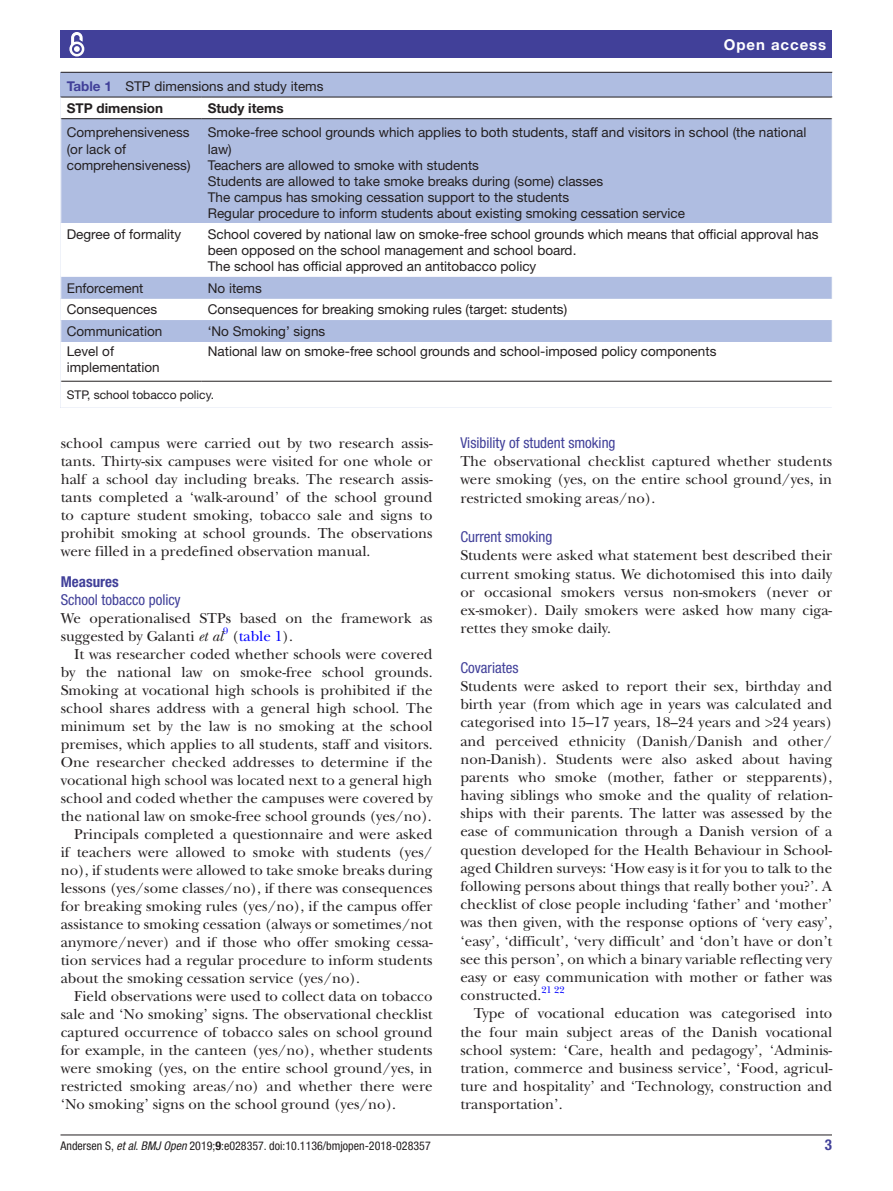
<style>
.page{position:relative;width:893px;height:1191px;background:#fff}
.page>*{position:absolute;margin:0;border:0;box-sizing:border-box;transform-origin:0 0}
.t1{font:15px/18.1px "New Baskerville";color:#231f20;text-align:justify}
.t2{font:condensed 15px "Helvetica Neue LT Std";color:#414099}
.t3{font:700 15px "Helvetica Neue LT Std";letter-spacing:.065em;color:#fff}
.t4{font:700 condensed 15px "Helvetica Neue LT Std";color:#414099}
.t5{font:13.5px/16.2px "Helvetica Neue LT Std";color:#231f20}
.t6{font:700 13.5px "Helvetica Neue LT Std";color:#231f20}
.t7{font:condensed 12px "Helvetica Neue LT Std";color:#231f20}
.t8{font:12px "Helvetica Neue LT Std";color:#231f20}
.t9{font:9.9px "New Baskerville";color:#00f}
.s1{font-weight:700;color:#414099}
.s2{font-weight:700}
.s3{font-style:italic}
.s4{color:#00f}
</style>
<div class="page">
<hr style="left:61px;top:1134px;width:771px;height:1px;background:#231f20">
<div style="left:61px;top:31px;width:771px;height:27px;background:#414099"></div>
<svg style="left:69px;top:32px;width:16px;height:25px"></svg>
<div style="left:61px;top:73px;width:771px;height:335px;background:#afbde1"></div>
<hr style="left:61px;top:72px;width:771px;height:1px;background:#231f20">
<div style="left:61px;top:98px;width:771px;height:310px;background:#fff"></div>
<svg style="left:61px;top:119px;width:771px;height:223px"></svg>
<hr style="left:61px;top:97px;width:141px;height:1px;background:#231f20">
<hr style="left:61px;top:118px;width:141px;height:1px;background:#231f20">
<hr style="left:202px;top:97px;width:630px;height:1px;background:#231f20">
<hr style="left:202px;top:118px;width:630px;height:1px;background:#231f20">
<hr style="left:202px;top:381px;width:630px;height:1px;background:#231f20">
<hr style="left:61px;top:381px;width:141px;height:1px;background:#231f20">
<svg style="left:60px;top:97px;width:1px;height:22px"></svg>
<svg style="left:60px;top:277px;width:1px;height:65px"></svg>
<svg style="left:60px;top:381px;width:1px;height:27px"></svg>
<hr style="left:67px;top:398px;width:765px;height:1px;background:#fff">
<p class="t5" style="left:67px;top:75px;width:258px;line-height:22px"><span class="s1">Table 1</span> STP dimensions and study items<br><span class="s2">STP dimension</span></p>
<p class="t6" style="left:208px;top:99px;width:77px">Study items</p>
<p class="t3" style="left:724px;top:35px;width:104px">Open access</p>
<p class="t5" style="left:67px;top:124px;width:125px">Comprehensiveness (or lack of comprehensiveness)</p>
<p class="t5" style="left:208px;top:124px;width:600px">Smoke-free school grounds which applies to both students, staff and visitors in school (the national law)<br>Teachers are allowed to smoke with students<br>Students are allowed to take smoke breaks during (some) classes<br>The campus has smoking cessation support to the students<br>Regular procedure to inform students about existing smoking cessation service</p>
<p class="t5" style="left:67px;top:225px;width:116px">Degree of formality</p>
<p class="t5" style="left:208px;top:225px;width:612px">School covered by national law on smoke-free school grounds which means that official approval has been opposed on the school management and school board.<br>The school has official approved an antitobacco policy</p>
<p class="t5" style="left:67px;top:279px;width:78px">Enforcement</p>
<p class="t5" style="left:208px;top:279px;width:56px">No items</p>
<p class="t5" style="left:67px;top:301px;width:92px">Consequences</p>
<p class="t5" style="left:208px;top:301px;width:361px">Consequences for breaking smoking rules (target: students)</p>
<p class="t5" style="left:67px;top:323px;width:97px">Communication</p>
<p class="t5" style="left:208px;top:323px;width:119px">‘No Smoking’ signs</p>
<p class="t5" style="left:67px;top:343px;width:95px">Level of implementation</p>
<p class="t5" style="left:208px;top:343px;width:510px">National law on smoke-free school grounds and school-imposed policy components</p>
<p class="t8" style="left:67px;top:387px;width:149px">STP, school tobacco policy.</p>
<p class="t1" style="left:61px;top:434px;width:373px">school campus were carried out by two research assis&shy;tants. Thirty-six campuses were visited for one whole or half a school day including breaks. The research assis&shy;tants completed a ‘walk-around’ of the school ground to capture student smoking, tobacco sale and signs to prohibit smoking at school grounds. The observations were filled in a predefined observation manual.</p>
<p class="t4" style="left:61px;top:573px;width:60px">Measures</p>
<p class="t2" style="left:61px;top:591px;width:121px">School tobacco policy</p>
<p class="t1" style="left:61px;top:609px;width:373px">We operationalised STPs based on the framework as suggested by Galanti <span class="s3">et al</span><sup>9</sup> (<span class="s4">table 1</span>).</p>
<p class="t1" style="left:74px;top:645px;width:360px">It was researcher coded whether schools were covered</p>
<p class="t1" style="left:61px;top:663px;width:373px">by the national law on smoke-free school grounds.</p>
<p class="t1" style="left:61px;top:681px;width:373px">Smoking at vocational high schools is prohibited if the</p>
<p class="t1" style="left:61px;top:699px;width:373px">school shares address with a general high school. The</p>
<p class="t1" style="left:61px;top:717px;width:373px">minimum set by the law is no smoking at the school</p>
<p class="t1" style="left:61px;top:735px;width:373px">premises, which applies to all students, staff and visitors.</p>
<p class="t1" style="left:61px;top:753px;width:373px">One researcher checked addresses to determine if the</p>
<p class="t1" style="left:61px;top:771px;width:373px">vocational high school was located next to a general high</p>
<p class="t1" style="left:61px;top:789px;width:373px">school and coded whether the campuses were covered by</p>
<p class="t1" style="left:61px;top:807px;width:373px">the national law on smoke-free school grounds (yes/no).</p>
<p class="t1" style="left:74px;top:825px;width:360px">Principals completed a questionnaire and were asked</p>
<p class="t1" style="left:61px;top:843px;width:373px">if teachers were allowed to smoke with students (yes/</p>
<p class="t1" style="left:61px;top:861px;width:373px">no), if students were allowed to take smoke breaks during</p>
<p class="t1" style="left:61px;top:879px;width:373px">lessons (yes/some classes/no), if there was consequences</p>
<p class="t1" style="left:61px;top:897px;width:373px">for breaking smoking rules (yes/no), if the campus offer</p>
<p class="t1" style="left:61px;top:915px;width:373px">assistance to smoking cessation (always or sometimes/not</p>
<p class="t1" style="left:61px;top:933px;width:373px">anymore/never) and if those who offer smoking cessa-</p>
<p class="t1" style="left:61px;top:951px;width:373px">tion services had a regular procedure to inform students</p>
<p class="t1" style="left:61px;top:969px;width:301px">about the smoking cessation service (yes/no).</p>
<p class="t1" style="left:74px;top:987px;width:360px">Field observations were used to collect data on tobacco</p>
<p class="t1" style="left:61px;top:1005px;width:373px">sale and ‘No smoking’ signs. The observational checklist</p>
<p class="t1" style="left:61px;top:1023px;width:373px">captured occurrence of tobacco sales on school ground</p>
<p class="t1" style="left:61px;top:1041px;width:373px">for example, in the canteen (yes/no), whether students</p>
<p class="t1" style="left:61px;top:1059px;width:373px">were smoking (yes, on the entire school ground/yes, in</p>
<p class="t1" style="left:61px;top:1077px;width:373px">restricted smoking areas/no) and whether there were</p>
<p class="t1" style="left:61px;top:1095px;width:337px">‘No smoking’ signs on the school ground (yes/no).</p>
<p class="t2" style="left:460px;top:434px;width:157px">Visibility of student smoking</p>
<p class="t1" style="left:460px;top:452px;width:373px">The observational checklist captured whether students were smoking (yes, on the entire school ground/yes, in restricted smoking areas/no).</p>
<p class="t2" style="left:460px;top:528px;width:93px">Current smoking</p>
<p class="t1" style="left:460px;top:546px;width:373px">Students were asked what statement best described their current smoking status. We dichotomised this into daily or occasional smokers versus non-smokers (never or ex-smoker). Daily smokers were asked how many ciga&shy;rettes they smoke daily.</p>
<p class="t2" style="left:460px;top:659px;width:60px">Covariates</p>
<p class="t1" style="left:460px;top:677px;width:373px">Students were asked to report their sex, birthday and birth year (from which age in years was calculated and categorised into 15–17 years, 18–24 years and &gt;24 years) and perceived ethnicity (Danish/Danish and other/ non-Danish). Students were also asked about having parents who smoke (mother, father or stepparents), having siblings who smoke and the quality of relation&shy;ships with their parents. The latter was assessed by the ease of communication through a Danish version of a question developed for the Health Behaviour in School&shy;aged Children surveys: ‘How easy is it for you to talk to the following persons about things that really bother you?’. A checklist of close people including ‘father’ and ‘mother’ was then given, with the response options of ‘very easy’, ‘easy’, ‘difficult’, ‘very difficult’ and ‘don’t have or don’t see this person’, on which a binary variable reflecting very easy or easy communication with mother or father was constructed.</p>
<p class="t9" style="left:541px;top:984px;width:25px">21 22</p>
<p class="t1" style="left:460px;top:1004px;width:373px;text-indent:14px">Type of vocational education was categorised into the four main subject areas of the Danish vocational school system: ‘Care, health and pedagogy’, ‘Adminis&shy;tration, commerce and business service’, ‘Food, agricul&shy;ture and hospitality’ and ‘Technology, construction and transportation’.</p>
<p class="t7" style="left:61px;top:1138px;width:372px">Andersen S, <span class="s3">et al</span>. <span class="s3">BMJ Open</span> 2019;<span class="s2">9</span>:e028357. doi:10.1136/bmjopen-2018-028357</p>
<p class="t4" style="left:825px;top:1135px;width:9px">3</p>
</div>
